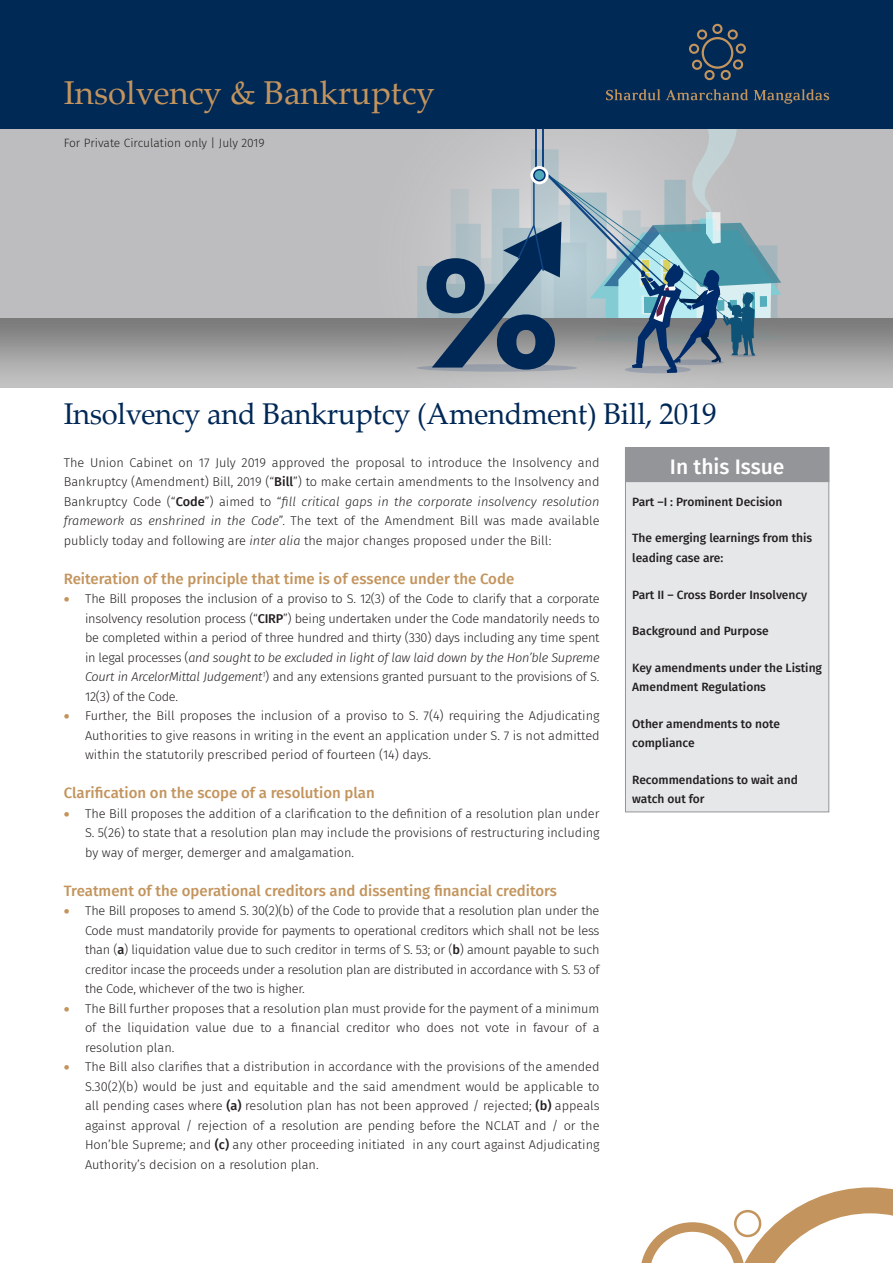
<style>
.page{position:relative;width:893px;height:1263px;background:#fff}
.page>*{position:absolute;margin:0;border:0;box-sizing:border-box;transform-origin:0 0}
.t1{font:33px "Palatino Linotype";color:#c3945d}
.Heading_1{font:30px "Palatino Linotype";letter-spacing:-.01em;color:#002856}
.t2{font:500 21px "Fira Sans";color:#fff}
.Heading_2{font:500 15px "Fira Sans";color:#c3945d}
.Body_Copy{font:300 12.75px/19.5px "Fira Sans";color:#231f20;text-align:justify}
.Heading_2-2{font:500 12px/19.5px "Fira Sans";color:#231f20}
.t3{font:300 12px "Fira Sans";color:#231f20}
.s1{font-weight:500}
.s2{font-style:italic}
.s3{color:#c3945d}
</style>
<div class="page">
<div style="left:625px;top:448px;width:204px;height:364px;background:#e6e7e9"></div>
<div style="left:625px;top:447px;width:204px;height:365px;border:1px solid #939598"></div>
<div style="left:625px;top:448px;width:204px;height:34px;background:#939598"></div>
<div style="left:625px;top:447px;width:204px;height:35px;border:1px solid #939598"></div>
<svg style="left:641px;top:1187px;width:252px;height:76px"></svg>
<div style="left:0;top:128px;width:893px;height:259px;background:#bdbdbf"></div>
<div style="left:0;top:318px;width:893px;height:69px;background:linear-gradient(to bottom,#777676,#c9c9ca)"></div>
<svg style="left:417px;top:128px;width:365px;height:245px"></svg>
<div style="left:0;top:0;width:893px;height:128px;background:#002956"></div>
<svg style="left:606px;top:89px;width:54px;height:11px"></svg>
<svg style="left:666px;top:89px;width:82px;height:11px"></svg>
<svg style="left:754px;top:89px;width:75px;height:15px"></svg>
<svg style="left:689px;top:24px;width:57px;height:56px"></svg>
<p class="t1" style="left:64px;top:69px;width:372px">Insolvency &amp; Bankruptcy</p>
<p class="t3" style="left:64px;top:135px;width:202px">For Private Circulation only | July 2019</p>
<p class="Heading_1" style="left:64px;top:392px;width:654px">Insolvency and Bankruptcy (Amendment) Bill, 2019</p>
<p class="Body_Copy" style="left:64px;top:452px;width:537px">The Union Cabinet on 17 July 2019 approved the proposal to introduce the Insolvency and Bankruptcy (Amendment) Bill, 2019 (“<span class="s1">Bill</span>”) to make certain amendments to the Insolvency and Bankruptcy Code (“<span class="s1">Code</span>”) aimed to “<span class="s2">fill critical gaps in the corporate insolvency resolution framework as enshrined in the Code</span>”. The text of the Amendment Bill was made available publicly today and following are <span class="s2">inter alia</span> the major changes proposed under the Bill:</p>
<p class="Heading_2" style="left:64px;top:566px;width:452px">Reiteration of the principle that time is of essence under the Code</p>
<p class="Body_Copy" style="left:85px;top:589px;width:516px;text-indent:-21px"><span class="s3">•</span> The Bill proposes the inclusion of a proviso to S. 12(3) of the Code to clarify that a corporate insolvency resolution process (“<span class="s1">CIRP</span>”) being undertaken under the Code mandatorily needs to be completed within a period of three hundred and thirty (330) days including any time spent in legal processes (<span class="s2">and sought to be excluded in light of law laid down by the Hon’ble Supreme Court in ArcelorMittal Judgement</span><sup>1</sup>) and any extensions granted pursuant to the provisions of S.<br>12(3) of the Code.</p>
<p class="Body_Copy" style="left:85px;top:706px;width:516px;text-indent:-21px"><span class="s3">•</span> Further, the Bill proposes the inclusion of a proviso to S. 7(4) requiring the Adjudicating Authorities to give reasons in writing in the event an application under S. 7 is not admitted within the statutorily prescribed period of fourteen (14) days.</p>
<p class="Heading_2" style="left:64px;top:781px;width:313px">Clarification on the scope of a resolution plan</p>
<p class="Body_Copy" style="left:85px;top:803px;width:516px;text-indent:-21px"><span class="s3">•</span> The Bill proposes the addition of a clarification to the definition of a resolution plan under S. 5(26) to state that a resolution plan may include the provisions of restructuring including by way of merger, demerger and amalgamation.</p>
<p class="Heading_2" style="left:64px;top:878px;width:495px">Treatment of the operational creditors and dissenting financial creditors</p>
<p class="Body_Copy" style="left:85px;top:901px;width:516px;text-indent:-21px"><span class="s3">•</span> The Bill proposes to amend S. 30(2)(b) of the Code to provide that a resolution plan under the Code must mandatorily provide for payments to operational creditors which shall not be less than (<span class="s1">a</span>) liquidation value due to such creditor in terms of S. 53; or (<span class="s1">b</span>) amount payable to such creditor incase the proceeds under a resolution plan are distributed in accordance with S. 53 of the Code, whichever of the two is higher.</p>
<p class="Body_Copy" style="left:85px;top:998px;width:516px;text-indent:-21px"><span class="s3">•</span> The Bill further proposes that a resolution plan must provide for the payment of a minimum of the liquidation value due to a financial creditor who does not vote in favour of a resolution plan.</p>
<p class="Body_Copy" style="left:85px;top:1057px;width:516px;text-indent:-21px"><span class="s3">•</span> The Bill also clarifies that a distribution in accordance with the provisions of the amended S.30(2)(b) would be just and equitable and the said amendment would be applicable to all pending cases where <span class="s1">(a)</span> resolution plan has not been approved / rejected; <span class="s1">(b)</span> appeals against approval / rejection of a resolution are pending before the NCLAT and / or the Hon’ble Supreme; and <span class="s1">(c)</span> any other proceeding initiated in any court against Adjudicating Authority’s decision on a resolution plan.</p>
<p class="t2" style="left:670px;top:450px;width:116px">In this Issue</p>
<p class="Heading_2-2" style="left:632px;top:491px;width:152px">Part –I : Prominent Decision</p>
<p class="Heading_2-2" style="left:632px;top:528px;width:182px">The emerging learnings from this leading case are:</p>
<p class="Heading_2-2" style="left:632px;top:584px;width:177px">Part II – Cross Border Insolvency</p>
<p class="Heading_2-2" style="left:632px;top:620px;width:138px">Background and Purpose</p>
<p class="Heading_2-2" style="left:632px;top:657px;width:191px">Key amendments under the Listing<br>Amendment Regulations</p>
<p class="Heading_2-2" style="left:632px;top:713px;width:149px">Other amendments to note compliance</p>
<p class="Heading_2-2" style="left:632px;top:769px;width:167px">Recommendations to wait and watch out for</p>
</div>
